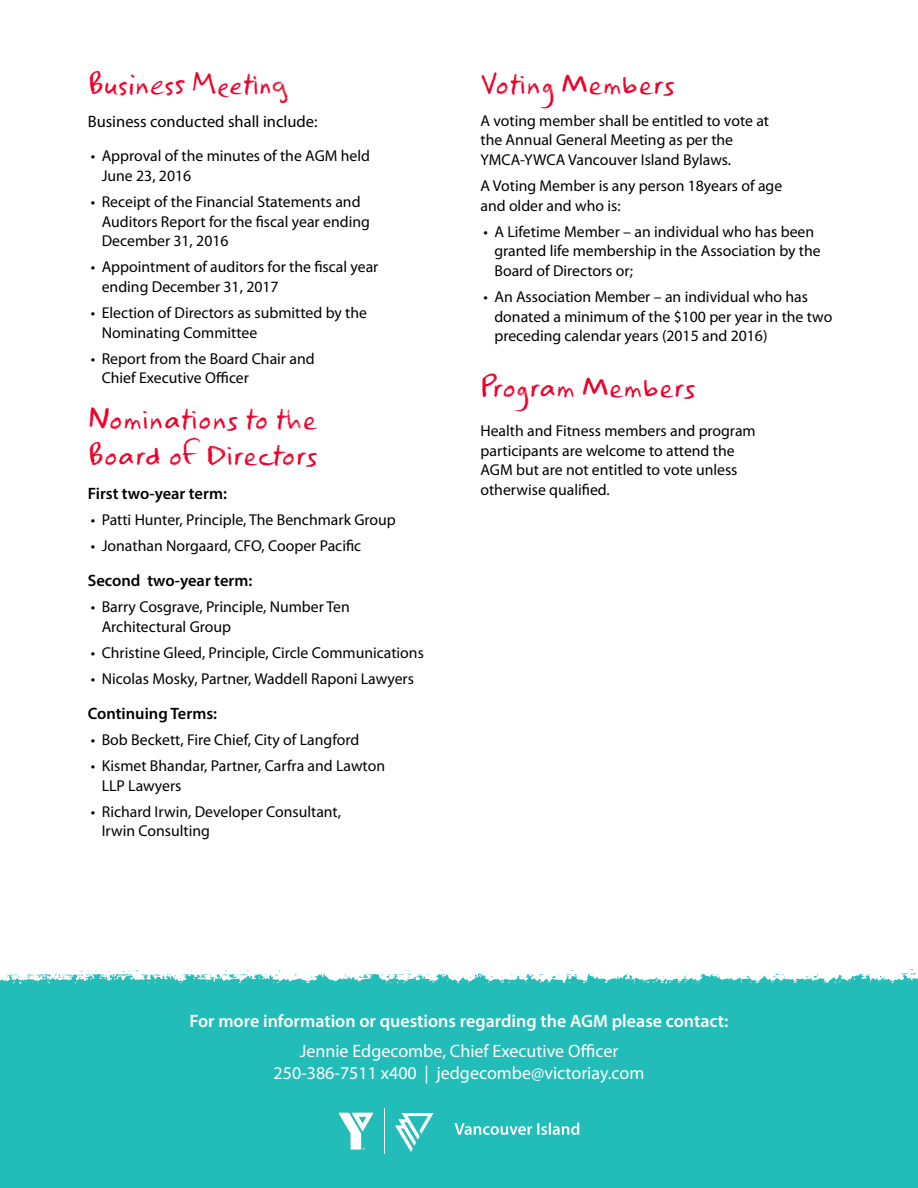
<style>
.page{position:relative;width:918px;height:1188px;background:#fff}
.page>*{position:absolute;margin:0;border:0;box-sizing:border-box;transform-origin:0 0}
.t1{font:39px/36px "YMCA Script";color:#eb0029}
.t2{font:18px/22.5px "Myriad Pro";color:#fff;text-align:center}
.t3{font:600 18px "Myriad Pro";color:#fff}
.t4{font:600 16.5px "Myriad Pro";color:#000}
.t5{font:16.5px "Myriad Pro";color:#000}
.t6{font:15.75px/19.5px "Myriad Pro";color:#000}
</style>
<div class="page">
<svg style="left:74px;top:970px;width:36px;height:2px"></svg>
<div style="left:0;top:973px;width:918px;height:215px;background:#22bcb9"></div>
<svg style="left:566px;top:970px;width:11px;height:6px"></svg>
<svg style="left:200px;top:974px;width:16px;height:2px"></svg>
<svg style="left:26px;top:973px;width:18px;height:5px"></svg>
<svg style="left:773px;top:974px;width:12px;height:3px"></svg>
<svg style="left:15px;top:974px;width:4px;height:4px"></svg>
<svg style="left:805px;top:974px;width:13px;height:5px"></svg>
<svg style="left:380px;top:970px;width:49px;height:9px"></svg>
<svg style="left:223px;top:970px;width:33px;height:8px"></svg>
<svg style="left:339px;top:1113px;width:34px;height:37px"></svg>
<hr style="left:384px;top:1108px;width:1px;height:46px;background:#fff">
<svg style="left:395px;top:1113px;width:39px;height:39px"></svg>
<svg style="left:454px;top:1123px;width:125px;height:12px"></svg>
<h1 class="t1" style="left:88px;top:67px;width:201px">Business Meeting</h1>
<p class="t5" style="left:88px;top:112px;width:231px">Business conducted shall include:</p>
<p class="t6" style="left:102px;top:146px;width:270px;text-indent:-11px">• Approval of the minutes of the AGM held<br>June 23, 2016</p>
<p class="t6" style="left:102px;top:192px;width:270px;text-indent:-11px">• Receipt of the Financial Statements and<br>Auditors Report for the fiscal year ending<br>December 31, 2016</p>
<p class="t6" style="left:102px;top:257px;width:278px;text-indent:-11px">• Appointment of auditors for the fiscal year ending December 31, 2017</p>
<p class="t6" style="left:102px;top:303px;width:267px;text-indent:-11px">• Election of Directors as submitted by the<br>Nominating Committee</p>
<p class="t6" style="left:102px;top:349px;width:214px;text-indent:-11px">• Report from the Board Chair and<br>Chief Executive Officer</p>
<h1 class="t1" style="left:88px;top:403px;width:230px">Nominations to the<br>Board of Directors</h1>
<p class="t4" style="left:88px;top:483px;width:141px">First two-year term:</p>
<p class="t6" style="left:91px;top:510px;width:307px">• Patti Hunter, Principle, The Benchmark Group</p>
<p class="t6" style="left:91px;top:536px;width:272px">• Jonathan Norgaard, CFO, Cooper Pacific</p>
<p class="t4" style="left:88px;top:570px;width:166px">Second two-year term:</p>
<p class="t6" style="left:102px;top:597px;width:250px;text-indent:-11px">• Barry Cosgrave, Principle, Number Ten<br>Architectural Group</p>
<p class="t6" style="left:91px;top:643px;width:335px">• Christine Gleed, Principle, Circle Communications</p>
<p class="t6" style="left:91px;top:669px;width:325px">• Nicolas Mosky, Partner, Waddell Raponi Lawyers</p>
<p class="t4" style="left:88px;top:703px;width:131px">Continuing Terms:</p>
<p class="t6" style="left:91px;top:730px;width:270px">• Bob Beckett, Fire Chief, City of Langford</p>
<p class="t6" style="left:102px;top:756px;width:285px;text-indent:-11px">• Kismet Bhandar, Partner, Carfra and Lawton<br>LLP Lawyers</p>
<p class="t6" style="left:102px;top:802px;width:241px;text-indent:-11px">• Richard Irwin, Developer Consultant,<br>Irwin Consulting</p>
<h1 class="t1" style="left:480px;top:67px;width:195px">Voting Members</h1>
<p class="t6" style="left:480px;top:111px;width:290px">A voting member shall be entitled to vote at the Annual General Meeting as per the<br>YMCA-YWCA Vancouver Island Bylaws.</p>
<p class="t6" style="left:480px;top:176px;width:303px">A Voting Member is any person 18years of age and older and who is:</p>
<p class="t6" style="left:494px;top:222px;width:328px;text-indent:-11px">• A Lifetime Member – an individual who has been granted life membership in the Association by the<br>Board of Directors or;</p>
<p class="t6" style="left:494px;top:287px;width:339px;text-indent:-11px">• An Association Member – an individual who has donated a minimum of the $100 per year in the two preceding calendar years (2015 and 2016)</p>
<h1 class="t1" style="left:480px;top:371px;width:216px">Program Members</h1>
<p class="t6" style="left:480px;top:421px;width:277px">Health and Fitness members and program participants are welcome to attend the AGM but are not entitled to vote unless otherwise qualified.</p>
<p class="t3" style="left:189px;top:1010px;width:541px">For more information or questions regarding the AGM please contact:</p>
<p class="t2" style="left:274px;top:1039px;width:372px">Jennie Edgecombe, Chief Executive Officer<br>250-386-7511 x400 | jedgecombe@victoriay.com</p>
</div>
